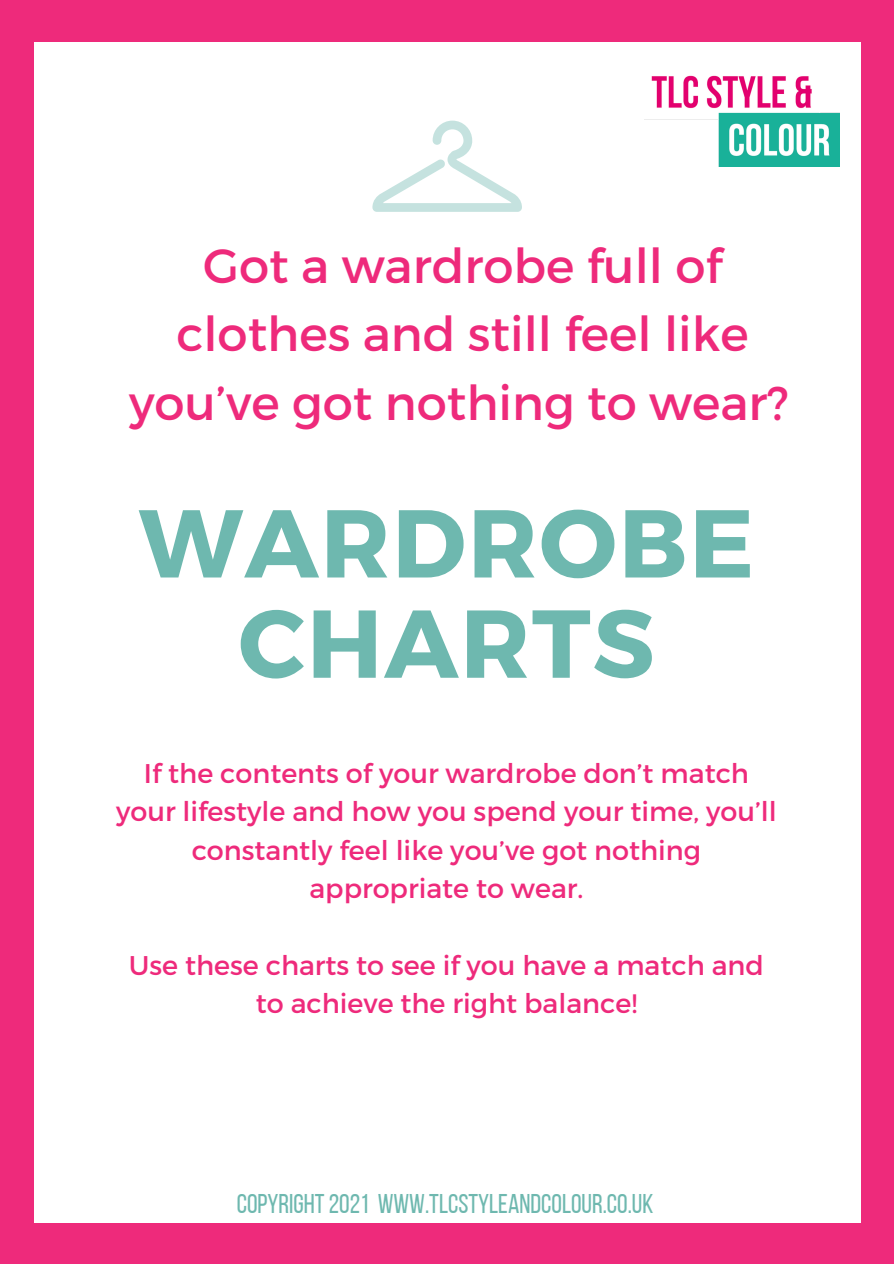
<style>
.page{position:relative;width:894px;height:1264px;background:#fff}
.page>*{position:absolute;margin:0;border:0;box-sizing:border-box;transform-origin:0 0}
.t1{font:700 96.15px/100.2px "Montserrat";letter-spacing:.02em;color:#6eb8af;text-align:center}
.t2{font:48px/68.7px "Montserrat";color:#ee2a7b;text-align:center}
.t3{font:27px/38.2px "Montserrat";color:#ee2a7b;text-align:center}
.t4{font:27px "Bebas Neue";color:#6eb8af}
</style>
<div class="page">
<div style="left:0;top:0;width:893px;height:1263px;background:#ee2a7b"></div>
<div style="left:34px;top:42px;width:826px;height:1180px;background:#fff"></div>
<svg style="left:372px;top:121px;width:150px;height:91px"></svg>
<img style="left:644px;top:75px;width:195px;height:91px">
<p class="t2" style="left:129px;top:229px;width:661px">Got a wardrobe full of clothes and still feel like you’ve got nothing to wear?</p>
<p class="t1" style="left:139px;top:488px;width:616px">WARDROBE<br>CHARTS</p>
<p class="t3" style="left:116px;top:753px;width:662px">If the contents of your wardrobe don’t match your lifestyle and how you spend your time, you’ll constantly feel like you’ve got nothing appropriate to wear.</p>
<p class="t3" style="left:129px;top:944px;width:636px">Use these charts to see if you have a match and to achieve the right balance!</p>
<p class="t4" style="left:237px;top:1192px;width:418px">COPYRIGHT2021 WWW.TLCSTYLEANDCOLOUR.CO.UK</p>
</div>
